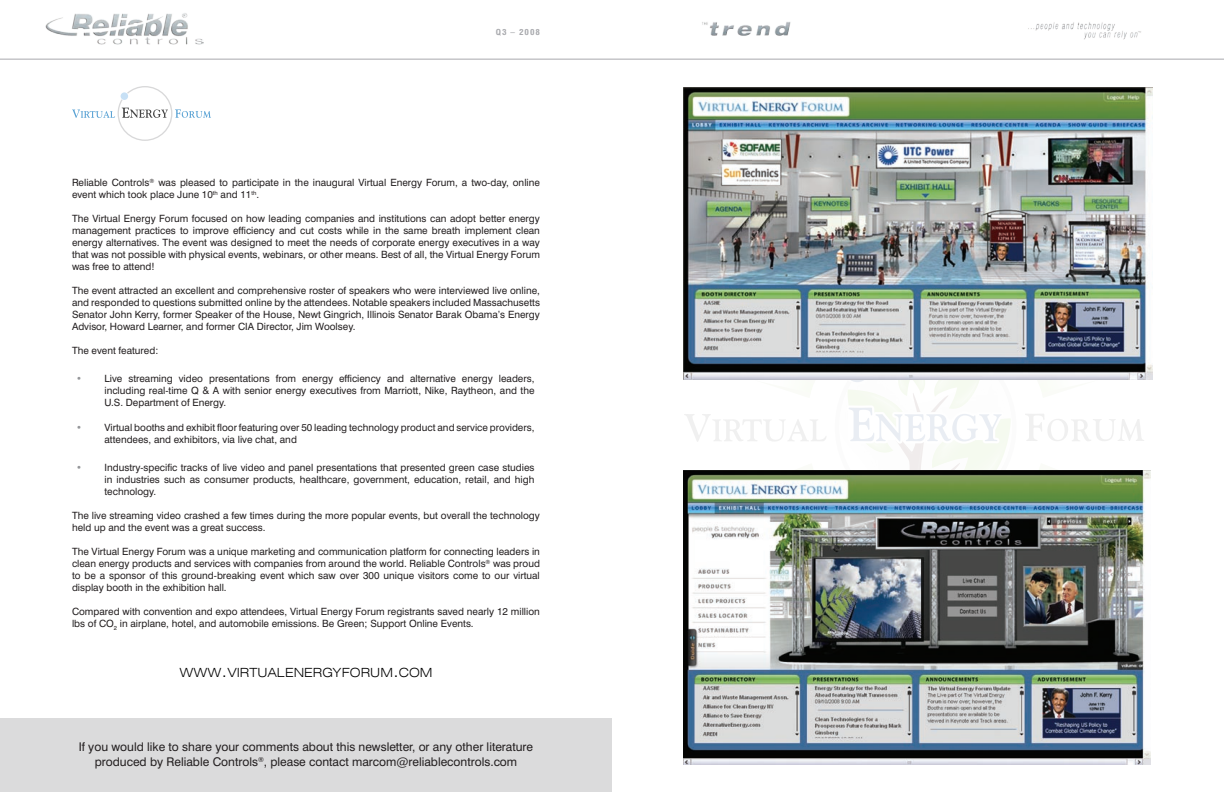
<style>
.page{position:relative;width:1224px;height:792px;background:#fff}
.page>*{position:absolute;margin:0;border:0;box-sizing:border-box;transform-origin:0 0}
.Header_main{font:300 expanded 12.6px "Swiss 721 BT";color:#000}
.t1{font:12px/14.4px "Swiss 721 BT";color:#231f20;text-align:center}
.t2{font:10px/12px "Swiss 721 BT";color:#231f20;text-align:justify}
.t3{font:10px "Swiss 721 BT";color:#939598}
.t4{font:700 condensed 8px "Swiss 721 BT";letter-spacing:.1em;color:#a8a9ad;scale:1.13 1}
.s1{font-size:18px}
</style>
<div class="page">
<div style="left:0;top:719px;width:612px;height:73px;background:#dbdbdc"></div>
<hr style="left:0;top:59px;width:1224px;height:1px;background:#a8a9ad">
<img style="left:702px;top:22px;width:89px;height:14px">
<img style="left:1028px;top:22px;width:113px;height:18px">
<img style="left:45px;top:13px;width:159px;height:32px">
<svg style="left:684px;top:379px;width:460px;height:92px"></svg>
<img style="left:684px;top:471px;width:467px;height:294px">
<img style="left:683px;top:87px;width:470px;height:292px">
<svg style="left:72px;top:86px;width:139px;height:55px"></svg>
<p class="t4" style="left:496px;top:27px;width:41px">Q3 – 2008</p>
<p class="t2" style="left:72px;top:176px;width:469px">Reliable Controls<sup>®</sup> was pleased to participate in the inaugural Virtual Energy Forum, a two-day, online event which took place June 10<sup>th</sup> and 11<sup>th</sup>.</p>
<p class="t2" style="left:72px;top:212px;width:469px">The Virtual Energy Forum focused on how leading companies and institutions can adopt better energy management practices to improve efficiency and cut costs while in the same breath implement clean energy alternatives. The event was designed to meet the needs of corporate energy executives in a way that was not possible with physical events, webinars, or other means. Best of all, the Virtual Energy Forum was free to attend!</p>
<p class="t2" style="left:72px;top:284px;width:469px">The event attracted an excellent and comprehensive roster of speakers who were interviewed live online, and responded to questions submitted online by the attendees. Notable speakers included Massachusetts Senator John Kerry, former Speaker of the House, Newt Gingrich, Illinois Senator Barak Obama’s Energy Advisor, Howard Learner, and former CIA Director, Jim Woolsey.</p>
<p class="t2" style="left:72px;top:344px;width:88px">The event featured:</p>
<p class="t3" style="left:76px;top:372px;width:7px">•</p>
<p class="t2" style="left:105px;top:372px;width:432px">Live streaming video presentations from energy efficiency and alternative energy leaders, including real-time Q &amp; A with senior energy executives from Marriott, Nike, Raytheon, and the U.S. Department of Energy.</p>
<p class="t3" style="left:76px;top:422px;width:7px">•</p>
<p class="t2" style="left:105px;top:422px;width:431px">Virtual booths and exhibit floor featuring over 50 leading technology product and service providers, attendees, and exhibitors, via live chat, and</p>
<p class="t3" style="left:76px;top:461px;width:7px">•</p>
<p class="t2" style="left:105px;top:461px;width:432px">Industry-specific tracks of live video and panel presentations that presented green case studies in industries such as consumer products, healthcare, government, education, retail, and high technology.</p>
<p class="t2" style="left:72px;top:509px;width:469px">The live streaming video crashed a few times during the more popular events, but overall the technology held up and the event was a great success.</p>
<p class="t2" style="left:72px;top:545px;width:470px">The Virtual Energy Forum was a unique marketing and communication platform for connecting leaders in clean energy products and services with companies from around the world. Reliable Controls<sup>®</sup> was proud to be a sponsor of this ground-breaking event which saw over 300 unique visitors come to our virtual display booth in the exhibition hall.</p>
<p class="t2" style="left:72px;top:605px;width:469px">Compared with convention and expo attendees, Virtual Energy Forum registrants saved nearly 12 million lbs of CO<sub>2</sub> in airplane, hotel, and automobile emissions. Be Green; Support Online Events.</p>
<p class="Header_main" style="left:179px;top:665px;width:255px">WWW<span class="s1">.</span>VIRTUALENERGYFORUM<span class="s1">.</span>COM</p>
<p class="t1" style="left:79px;top:740px;width:456px">If you would like to share your comments about this newsletter, or any other literature produced by Reliable Controls<sup>®</sup>, please contact marcom@reliablecontrols.com</p>
</div>
